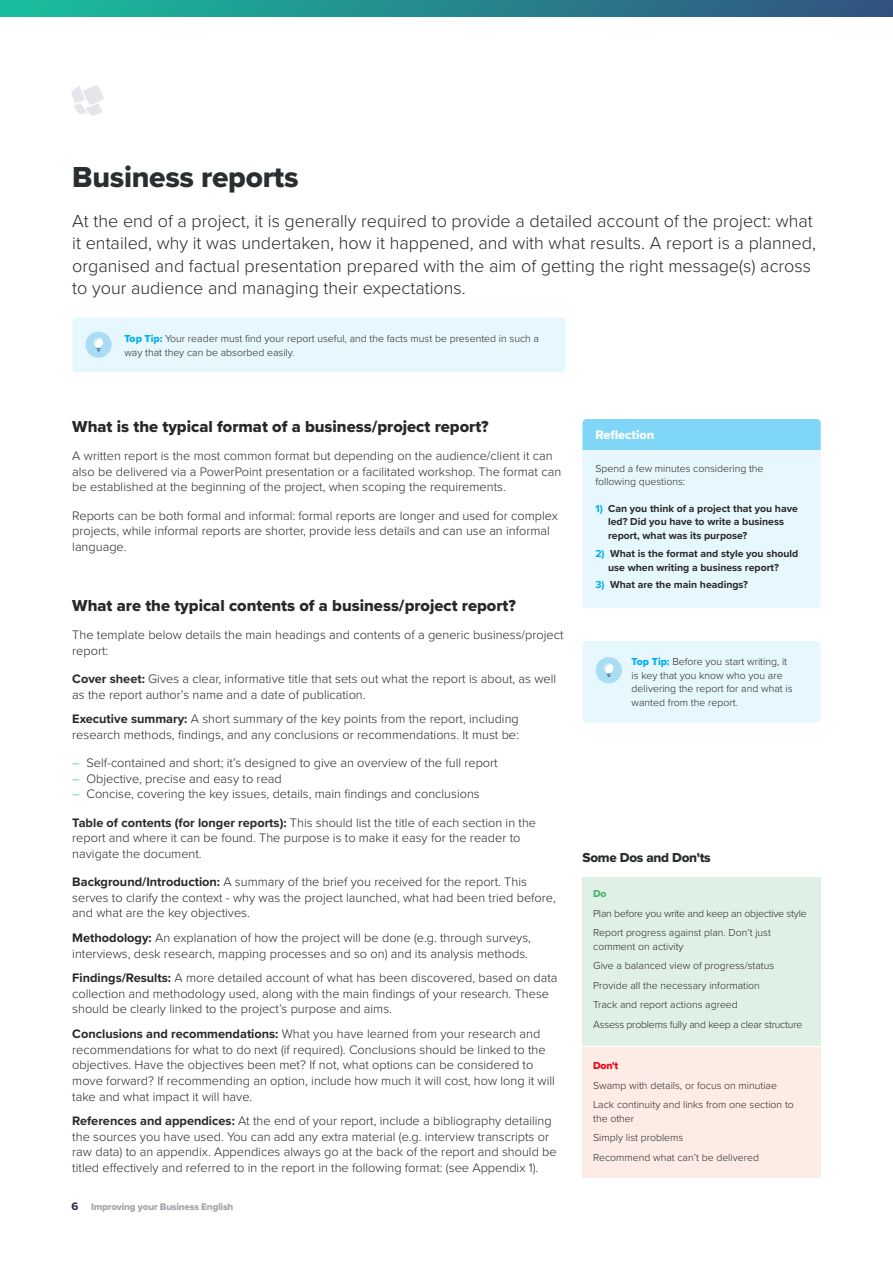
<style>
.page{position:relative;width:893px;height:1263px;background:#fff}
.page>*{position:absolute;margin:0;border:0;box-sizing:border-box;transform-origin:0 0}
.t1{font:30px "Proxima Nova Extrabld";letter-spacing:-.01em;color:#292e30}
.t2{font:300 18px/22.5px "Proxima Nova";color:#282827}
.t3{font:16.5px "Proxima Nova Extrabld";color:#282827}
.t4{font:13.5px "Proxima Nova Extrabld";letter-spacing:-.02em;color:#292e30}
.t5{font:300 12.75px/15.6px "Proxima Nova";color:#282827}
.t6{font:12.75px "Proxima Nova Extrabld";color:#fff}
.t7{font:300 10.5px/19.5px "Proxima Nova";color:#282827}
.t8{font:700 10.5px/13.5px "Proxima Nova";color:#282827}
.t9{font:300 10.5px/19.5px "Proxima Nova";letter-spacing:-.02em;color:#282827}
.t10{font:10.5px "Proxima Nova Extrabld";color:#e30613}
.t11{font:10.5px "Proxima Nova Extrabld";color:#4eb36e}
.t12{font:9.9px "Proxima Nova Extrabld";letter-spacing:-.02em;color:#a2a6a9}
.s1{font-family:"Proxima Nova Extrabld";font-weight:400;color:#00adee}
.s2{font-weight:700}
.s3{color:#1abd9c}
.s4{font-family:"Proxima Nova";font-weight:700;font-size:11.25px;color:#26214a}
.s5{color:#00adee}
</style>
<div class="page">
<svg style="left:71px;top:85px;width:33px;height:31px"></svg>
<svg style="left:0;top:0;width:893px;height:17px;background:#25888e"></svg>
<div style="left:72px;top:318px;width:494px;height:54px;background:#e6f7fd;border-radius:4px"></div>
<div style="left:85px;top:332px;width:27px;height:26px;background:#a9ddf3;border-radius:50%"></div>
<svg style="left:94px;top:338px;width:9px;height:13px"></svg>
<div style="left:583px;top:878px;width:238px;height:168px;background:#dff1e5"></div>
<div style="left:583px;top:1047px;width:238px;height:131px;background:#fdece5"></div>
<div style="left:583px;top:641px;width:238px;height:81px;background:#e6f7fd;border-radius:4px"></div>
<div style="left:596px;top:657px;width:26px;height:26px;background:#a9ddf3;border-radius:50%"></div>
<svg style="left:604px;top:663px;width:9px;height:14px"></svg>
<div style="left:583px;top:419px;width:238px;height:189px;background:#e6f7fd;border-radius:4px"></div>
<div style="left:583px;top:419px;width:238px;height:31px;background:#80d6f7"></div>
<h1 class="t1" style="left:72px;top:155px;width:228px">Business reports</h1>
<p class="t2" style="left:72px;top:208px;width:745px">At the end of a project, it is generally required to provide a detailed account of the project: what it entailed, why it was undertaken, how it happened, and with what results. A report is a planned, organised and factual presentation prepared with the aim of getting the right message(s) across to your audience and managing their expectations.</p>
<p class="t7" style="left:124px;top:331px;width:416px;line-height:13.5px"><span class="s1">Top Tip:</span> Your reader must find your report useful, and the facts must be presented in such a way that they can be absorbed easily.</p>
<p class="t3" style="left:72px;top:414px;width:418px">What is the typical format of a business/project report?</p>
<p class="t5" style="left:72px;top:447px;width:490px">A written report is the most common format but depending on the audience/client it can also be delivered via a PowerPoint presentation or a facilitated workshop. The format can be established at the beginning of the project, when scoping the requirements.</p>
<p class="t5" style="left:72px;top:507px;width:487px">Reports can be both formal and informal: formal reports are longer and used for complex projects, while informal reports are shorter, provide less details and can use an informal language.</p>
<p class="t3" style="left:72px;top:593px;width:445px">What are the typical contents of a business/project report?</p>
<p class="t5" style="left:72px;top:626px;width:493px">The template below details the main headings and contents of a generic business/project report:</p>
<p class="t5" style="left:72px;top:670px;width:485px"><span class="s2">Cover sheet:</span> Gives a clear, informative title that sets out what the report is about, as well as the report author’s name and a date of publication.</p>
<p class="t5" style="left:72px;top:710px;width:448px"><span class="s2">Executive summary:</span> A short summary of the key points from the report, including research methods, findings, and any conclusions or recommendations. It must be:</p>
<p class="t5" style="left:72px;top:754px;width:427px"><span class="s3">–</span> Self-contained and short; it’s designed to give an overview of the full report</p>
<p class="t5" style="left:72px;top:770px;width:211px"><span class="s3">–</span> Objective, precise and easy to read</p>
<p class="t5" style="left:72px;top:785px;width:409px"><span class="s3">–</span> Concise, covering the key issues, details, main findings and conclusions</p>
<p class="t5" style="left:72px;top:814px;width:465px"><span class="s2">Table of contents (for longer reports):</span> This should list the title of each section in the report and where it can be found. The purpose is to make it easy for the reader to navigate the document.</p>
<p class="t5" style="left:72px;top:873px;width:485px"><span class="s2">Background/Introduction:</span> A summary of the brief you received for the report. This serves to clarify the context - why was the project launched, what had been tried before, and what are the key objectives.</p>
<p class="t5" style="left:72px;top:929px;width:460px"><span class="s2">Methodology:</span> An explanation of how the project will be done (e.g. through surveys, interviews, desk research, mapping processes and so on) and its analysis methods.</p>
<p class="t5" style="left:72px;top:969px;width:487px"><span class="s2">Findings/Results:</span> A more detailed account of what has been discovered, based on data collection and methodology used, along with the main findings of your research. These should be clearly linked to the project’s purpose and aims.</p>
<p class="t5" style="left:72px;top:1025px;width:484px"><span class="s2">Conclusions and recommendations:</span> What you have learned from your research and recommendations for what to do next (if required). Conclusions should be linked to the objectives. Have the objectives been met? If not, what options can be considered to move forward? If recommending an option, include how much it will cost, how long it will take and what impact it will have.</p>
<p class="t5" style="left:72px;top:1112px;width:486px"><span class="s2">References and appendices:</span> At the end of your report, include a bibliography detailing the sources you have used. You can add any extra material (e.g. interview transcripts or raw data) to an appendix. Appendices always go at the back of the report and should be titled effectively and referred to in the report in the following format: (see Appendix 1).</p>
<p class="t12" style="left:71px;top:1199px;width:164px"><span class="s4">6</span> Improving your Business English</p>
<p class="t6" style="left:595px;top:425px;width:61px">Reflection</p>
<p class="t7" style="left:595px;top:461px;width:170px;line-height:13.5px">Spend a few minutes considering the following questions:</p>
<p class="t8" style="left:608px;top:501px;width:191px;text-indent:-13px"><span class="s5">1)</span> Can you think of a project that you have led? Did you have to write a business report, what was its purpose?</p>
<p class="t8" style="left:608px;top:547px;width:192px;text-indent:-13px"><span class="s5">2)</span> What is the format and style you should use when writing a business report?</p>
<p class="t8" style="left:595px;top:578px;width:154px"><span class="s5">3)</span> What are the main headings?</p>
<p class="t7" style="left:632px;top:655px;width:162px;line-height:13.5px"><span class="s1">Top Tip:</span> Before you start writing, it is key that you know who you are delivering the report for and what is wanted from the report.</p>
<p class="t4" style="left:583px;top:847px;width:130px">Some Dos and Don'ts</p>
<p class="t11" style="left:593px;top:885px;width:15px">Do</p>
<p class="t9" style="left:593px;top:903px;width:215px">Plan before you write and keep an objective style<br>Report progress against plan. Don’t just</p>
<p class="t7" style="left:593px;top:936px;width:211px">comment on activity<br>Give a balanced view of progress/status Provide all the necessary information<br>Track and report actions agreed<br>Assess problems fully and keep a clear structure</p>
<p class="t10" style="left:593px;top:1057px;width:27px">Don't</p>
<p class="t7" style="left:593px;top:1075px;width:202px">Swamp with details, or focus on minutiae<br>Lack continuity and links from one section to</p>
<p class="t7" style="left:593px;top:1108px;width:167px">the other<br>Simply list problems<br>Recommend what can’t be delivered</p>
</div>
